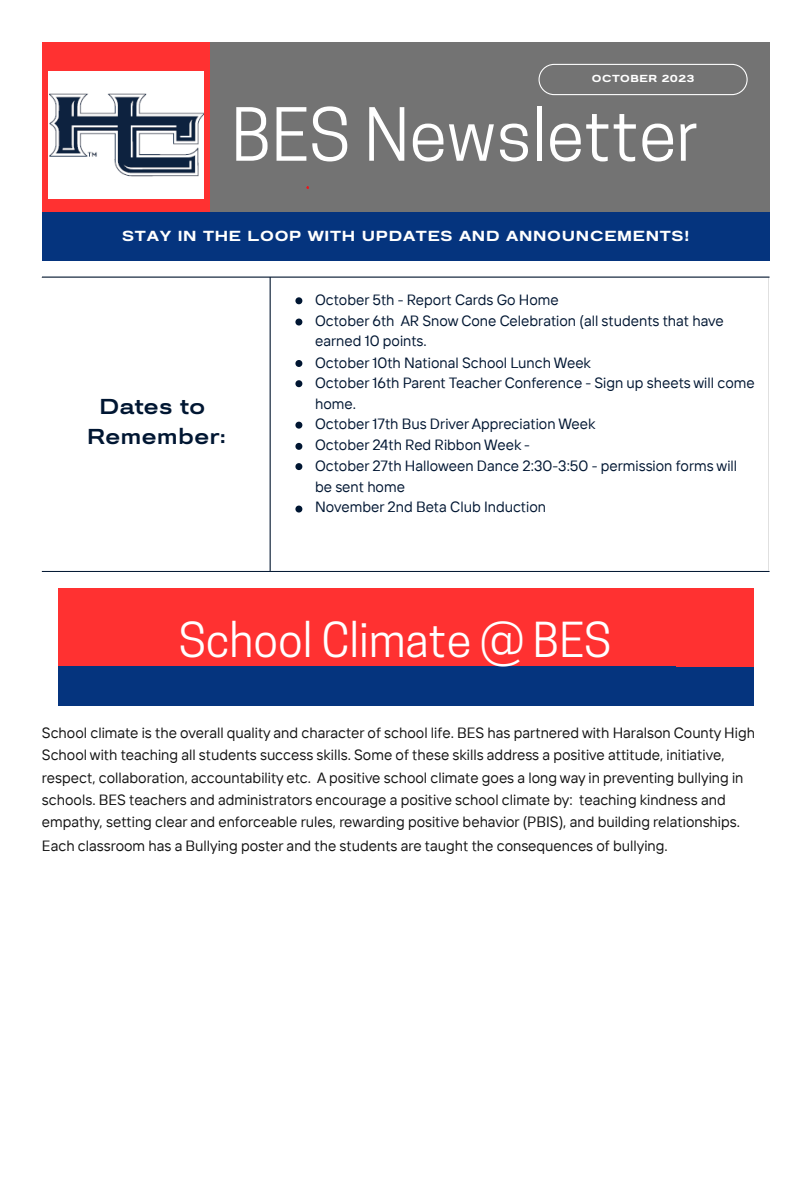
<style>
.page{position:relative;width:810px;height:1181px;background:#fff}
.page>*{position:absolute;margin:0;border:0;box-sizing:border-box;transform-origin:0 0}
.t1{font:68.7px "Cooper Hewitt";color:#fff}
.t2{font:45.3px "Cooper Hewitt";color:#fff}
.t3{font:500 expanded 21.6px/30.3px "Prachason Neue";color:#001632;text-align:center}
.t4{font:14.85px/22.6px "TT Interphases";color:#121212}
.t5{font:14.85px/21.1px "TT Interphases";color:#001632}
.t6{font:600 expanded 14.55px "Prachason Neue";letter-spacing:.05em;color:#fff}
.t7{font:600 expanded 10.2px "Prachason Neue";letter-spacing:.05em;color:#fff}
</style>
<div class="page">
<div style="left:42px;top:42px;width:727px;height:218px;background:#737373"></div>
<div style="left:42px;top:212px;width:727px;height:48px;background:#05347e"></div>
<div style="left:42px;top:42px;width:168px;height:170px;background:#ff3131"></div>
<svg style="left:539px;top:64px;width:209px;height:31px"></svg>
<img style="left:48px;top:71px;width:155px;height:128px">
<svg style="left:295px;top:297px;width:7px;height:7px"></svg>
<svg style="left:295px;top:318px;width:7px;height:7px"></svg>
<svg style="left:295px;top:360px;width:7px;height:7px"></svg>
<svg style="left:295px;top:380px;width:7px;height:7px"></svg>
<svg style="left:295px;top:421px;width:7px;height:7px"></svg>
<svg style="left:295px;top:443px;width:7px;height:7px"></svg>
<svg style="left:295px;top:463px;width:7px;height:7px"></svg>
<svg style="left:295px;top:505px;width:7px;height:7px"></svg>
<hr style="left:270px;top:277px;width:1px;height:294px;background:#001632">
<hr style="left:42px;top:276px;width:727px;height:1px;background:#001632">
<hr style="left:42px;top:571px;width:727px;height:1px;background:#001632">
<div style="left:58px;top:588px;width:695px;height:117px;background:#ff3131"></div>
<div style="left:58px;top:666px;width:695px;height:39px;background:#05347e"></div>
<p class="t7" style="left:592px;top:74px;width:104px">OCTOBER 2023</p>
<p class="t1" style="left:231px;top:109px;width:470px">BES Newsletter</p>
<p class="t6" style="left:122px;top:229px;width:568px">STAY IN THE LOOP WITH UPDATES AND ANNOUNCEMENTS!</p>
<p class="t3" style="left:87px;top:392px;width:140px">Dates to<br>Remember:</p>
<p class="t5" style="left:315px;top:289px;width:245px">October 5th - Report Cards Go Home</p>
<p class="t5" style="left:315px;top:310px;width:410px;line-height:20.2px">October 6th AR Snow Cone Celebration (all students that have earned 10 points.</p>
<p class="t5" style="left:315px;top:351px;width:277px">October 10th National School Lunch Week</p>
<p class="t5" style="left:315px;top:371px;width:441px">October 16th Parent Teacher Conference - Sign up sheets will come home.</p>
<p class="t5" style="left:315px;top:413px;width:282px">October 17th Bus Driver Appreciation Week</p>
<p class="t5" style="left:315px;top:434px;width:216px">October 24th Red Ribbon Week -</p>
<p class="t5" style="left:315px;top:454px;width:424px">October 27th Halloween Dance 2:30-3:50 - permission forms will be sent home</p>
<p class="t5" style="left:315px;top:496px;width:233px">November 2nd Beta Club Induction</p>
<p class="t2" style="left:179px;top:623px;width:434px">School Climate @ BES</p>
<p class="t4" style="left:42px;top:720px;width:714px">School climate is the overall quality and character of school life. BES has partnered with Haralson County High School with teaching all students success skills. Some of these skills address a positive attitude, initiative, respect, collaboration, accountability etc. A positive school climate goes a long way in preventing bullying in schools. BES teachers and administrators encourage a positive school climate by: teaching kindness and empathy, setting clear and enforceable rules, rewarding positive behavior (PBIS), and building relationships.<br>Each classroom has a Bullying poster and the students are taught the consequences of bullying.</p>
</div>
